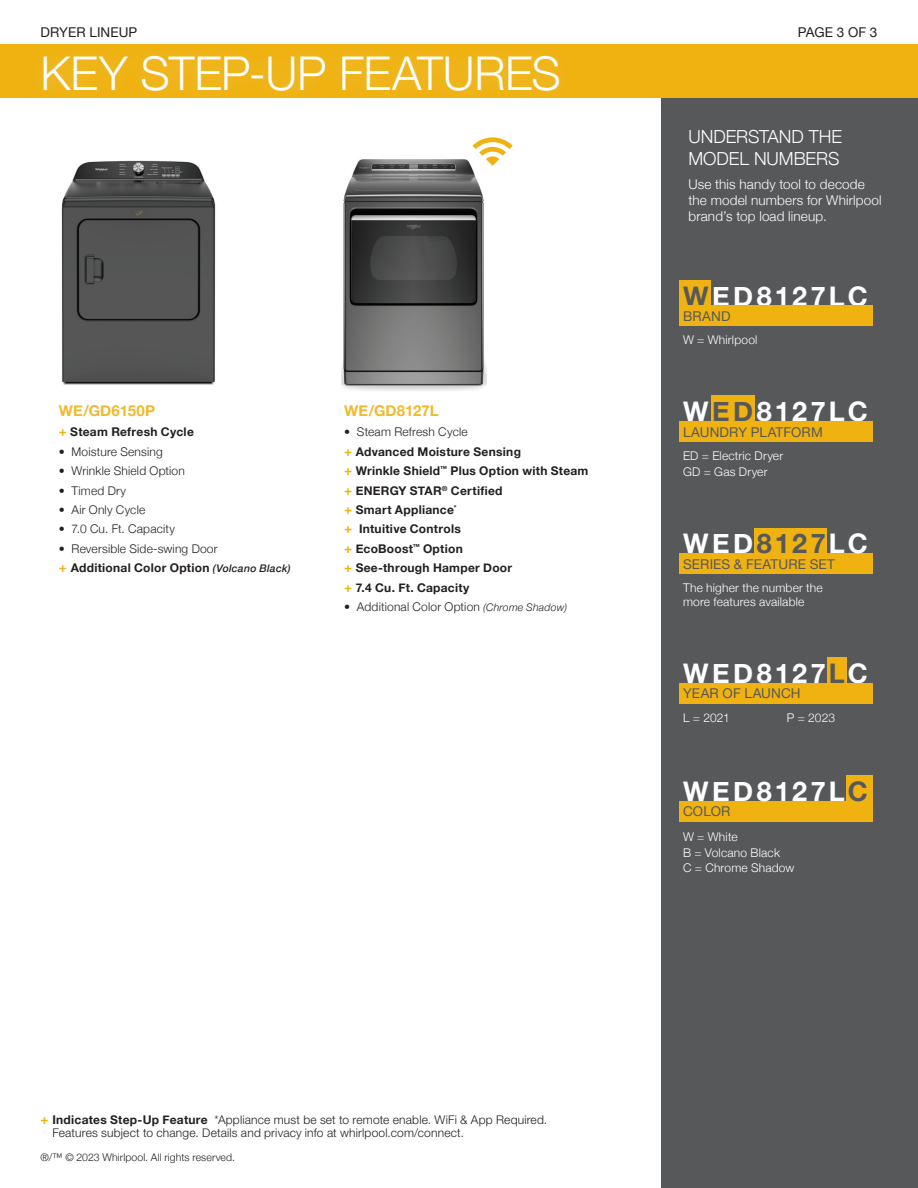
<style>
.page{position:relative;width:918px;height:1188px;background:#fff}
.page>*{position:absolute;margin:0;border:0;box-sizing:border-box;transform-origin:0 0}
.Page_header_White{font:300 46.5px "Helvetica Neue";letter-spacing:-.01em;color:#fff}
.Model__s{font:700 27px "Helvetica Neue";letter-spacing:.12em;color:#fff}
.Subheader_white_12pt{font:300 18px/21.6px "Helvetica Neue";letter-spacing:-.005em;color:#fff}
.Subhead_gold_10pt{font:700 15px "Helvetica Neue";letter-spacing:.01em;color:#f1b92e}
.Body_copy_white_9pt{font:300 13.5px/16.2px "Helvetica Neue";letter-spacing:.01em;color:#fff}
.subhead_wp_grey_9pt{font:13.5px "Helvetica Neue";letter-spacing:.01em;color:#57585a}
.Resources{font:13.5px "Helvetica Neue";letter-spacing:.005em;color:#231f20}
.Step_up_bullet_Bold{font:700 12px "Helvetica Neue";letter-spacing:.02em;color:#231f20}
.Step_up_bullet_Bold-2{font:300 12px/13.5px "Helvetica Neue LT Std";letter-spacing:.015em;color:#231f20}
.body_copy_white_8pt{font:300 12px/13.5px "Helvetica Neue";letter-spacing:.015em;color:#fff}
.bullets_black_8pt{font:300 12px "Helvetica Neue";letter-spacing:.015em;color:#231f20}
.Step_up_bullet_Bold-3{font:300 12px "Helvetica Neue";letter-spacing:.015em;color:#231f20}
.Disclaimer_black_8pt{font:300 10.5px "Helvetica Neue";letter-spacing:.01em;color:#231f20}
.s1{font-size:13.5px;color:#efb211}
.s2{font-weight:500;font-style:italic;font-size:10.5px}
.s3{font-style:italic;font-size:10.5px}
.s4{color:#57585a}
.s5{font-family:"Helvetica Neue";font-weight:700;font-size:13.5px;color:#efb211}
.s6{font-family:"Helvetica Neue";font-weight:700}
</style>
<div class="page">
<div style="left:662px;top:96px;width:256px;height:1092px;background:#57585a"></div>
<img style="left:61px;top:160px;width:155px;height:225px">
<div style="left:0;top:44px;width:918px;height:54px;background:#efb211"></div>
<div style="left:27px;top:40px;width:549px;height:68px;background:#fff;opacity:.2"></div>
<img style="left:342px;top:159px;width:144px;height:232px">
<div style="left:679px;top:280px;width:32px;height:27px;background:#efb211"></div>
<div style="left:679px;top:306px;width:194px;height:20px;background:#efb211"></div>
<div style="left:711px;top:395px;width:43px;height:27px;background:#efb211"></div>
<div style="left:679px;top:422px;width:194px;height:20px;background:#efb211"></div>
<div style="left:846px;top:775px;width:27px;height:27px;background:#efb211"></div>
<div style="left:679px;top:801px;width:194px;height:20px;background:#efb211"></div>
<div style="left:754px;top:528px;width:73px;height:27px;background:#efb211"></div>
<div style="left:679px;top:553px;width:194px;height:20px;background:#efb211"></div>
<div style="left:827px;top:657px;width:20px;height:27px;background:#efb211"></div>
<div style="left:679px;top:683px;width:194px;height:20px;background:#efb211"></div>
<svg style="left:472px;top:137px;width:41px;height:29px"></svg>
<p class="Resources" style="left:40px;top:22px;width:98px">DRYER LINEUP</p>
<p class="Page_header_White" style="left:40px;top:36px;width:522px">KEY STEP-UP FEATURES</p>
<p class="Subhead_gold_10pt" style="left:59px;top:399px;width:98px">WE/GD6150P</p>
<p class="Step_up_bullet_Bold" style="left:59px;top:423px;width:137px"><span class="s1">+</span> Steam Refresh Cycle</p>
<p class="bullets_black_8pt" style="left:59px;top:442px;width:106px">• Moisture Sensing</p>
<p class="bullets_black_8pt" style="left:59px;top:461px;width:128px">• Wrinkle Shield Option</p>
<p class="bullets_black_8pt" style="left:59px;top:481px;width:69px">• Timed Dry</p>
<p class="bullets_black_8pt" style="left:59px;top:500px;width:88px">• Air Only Cycle</p>
<p class="bullets_black_8pt" style="left:59px;top:519px;width:118px">• 7.0 Cu. Ft. Capacity</p>
<p class="bullets_black_8pt" style="left:59px;top:539px;width:160px">• Reversible Side-swing Door</p>
<p class="Step_up_bullet_Bold" style="left:59px;top:559px;width:233px"><span class="s1">+</span> Additional Color Option <span class="s2">(Volcano Black)</span></p>
<p class="Subhead_gold_10pt" style="left:344px;top:399px;width:96px">WE/GD8127L</p>
<p class="bullets_black_8pt" style="left:344px;top:422px;width:125px">• Steam Refresh Cycle</p>
<p class="Step_up_bullet_Bold" style="left:344px;top:442px;width:178px"><span class="s1">+</span> Advanced Moisture Sensing</p>
<p class="Step_up_bullet_Bold" style="left:344px;top:461px;width:246px"><span class="s1">+</span> Wrinkle Shield<sup>™</sup> Plus Option with Steam</p>
<p class="Step_up_bullet_Bold" style="left:344px;top:481px;width:160px"><span class="s1">+</span> ENERGY STAR<sup>®</sup> Certified</p>
<p class="Step_up_bullet_Bold" style="left:344px;top:500px;width:114px"><span class="s1">+</span> Smart Appliance<sup>*</sup></p>
<p class="Step_up_bullet_Bold" style="left:344px;top:520px;width:118px"><span class="s1">+</span> Intuitive Controls</p>
<p class="Step_up_bullet_Bold" style="left:344px;top:539px;width:120px"><span class="s1">+</span> EcoBoost<sup>™</sup> Option</p>
<p class="Step_up_bullet_Bold" style="left:344px;top:559px;width:169px"><span class="s1">+</span> See-through Hamper Door</p>
<p class="Step_up_bullet_Bold" style="left:344px;top:578px;width:127px"><span class="s1">+</span> 7.4 Cu. Ft. Capacity</p>
<p class="Step_up_bullet_Bold-3" style="left:344px;top:597px;width:224px">• Additional Color Option <span class="s3">(Chrome Shadow)</span></p>
<p class="Resources" style="left:798px;top:22px;width:81px">PAGE 3 OF 3</p>
<p class="Subheader_white_12pt" style="left:688px;top:125px;width:155px">UNDERSTAND THE<br>MODEL NUMBERS</p>
<p class="Body_copy_white_9pt" style="left:688px;top:175px;width:195px">Use this handy tool to decode the model numbers for Whirlpool brand’s top load lineup.</p>
<p class="Model__s" style="left:683px;top:275px;width:186px"><span class="s4">W</span>ED8127LC</p>
<p class="subhead_wp_grey_9pt" style="left:683px;top:306px;width:49px">BRAND</p>
<p class="body_copy_white_8pt" style="left:683px;top:332px;width:76px">W = Whirlpool</p>
<p class="Model__s" style="left:683px;top:391px;width:186px">W<span class="s4">ED</span>8127LC</p>
<p class="subhead_wp_grey_9pt" style="left:683px;top:423px;width:141px">LAUNDRY PLATFORM</p>
<p class="body_copy_white_8pt" style="left:683px;top:448px;width:102px">ED = Electric Dryer</p>
<p class="body_copy_white_8pt" style="left:683px;top:464px;width:86px">GD = Gas Dryer</p>
<p class="Model__s" style="left:683px;top:523px;width:186px">WED<span class="s4">8127</span>LC</p>
<p class="subhead_wp_grey_9pt" style="left:683px;top:554px;width:153px">SERIES &amp; FEATURE SET</p>
<p class="body_copy_white_8pt" style="left:683px;top:580px;width:141px">The higher the number the more features available</p>
<p class="Model__s" style="left:683px;top:652px;width:186px">WED8127<span class="s4">L</span>C</p>
<p class="subhead_wp_grey_9pt" style="left:683px;top:684px;width:119px">YEAR OF LAUNCH</p>
<p class="body_copy_white_8pt" style="left:683px;top:711px;width:48px">L = 2021</p>
<p class="body_copy_white_8pt" style="left:787px;top:711px;width:50px">P = 2023</p>
<p class="Model__s" style="left:683px;top:770px;width:186px">WED8127L<span class="s4">C</span></p>
<p class="subhead_wp_grey_9pt" style="left:683px;top:802px;width:49px">COLOR</p>
<p class="body_copy_white_8pt" style="left:683px;top:829px;width:56px">W = White</p>
<p class="body_copy_white_8pt" style="left:683px;top:845px;width:98px">B = Volcano Black</p>
<p class="body_copy_white_8pt" style="left:683px;top:860px;width:113px">C = Chrome Shadow</p>
<p class="Step_up_bullet_Bold-2" style="left:52px;top:1112px;width:496px;text-indent:-12px"><span class="s5">+</span> <span class="s6">Indicates Step-Up Feature</span> *Appliance must be set to remote enable. WiFi &amp; App Required.<br>Features subject to change. Details and privacy info at whirlpool.com/connect.</p>
<p class="Disclaimer_black_8pt" style="left:40px;top:1149px;width:196px">®/™ © 2023 Whirlpool. All rights reserved.</p>
</div>
